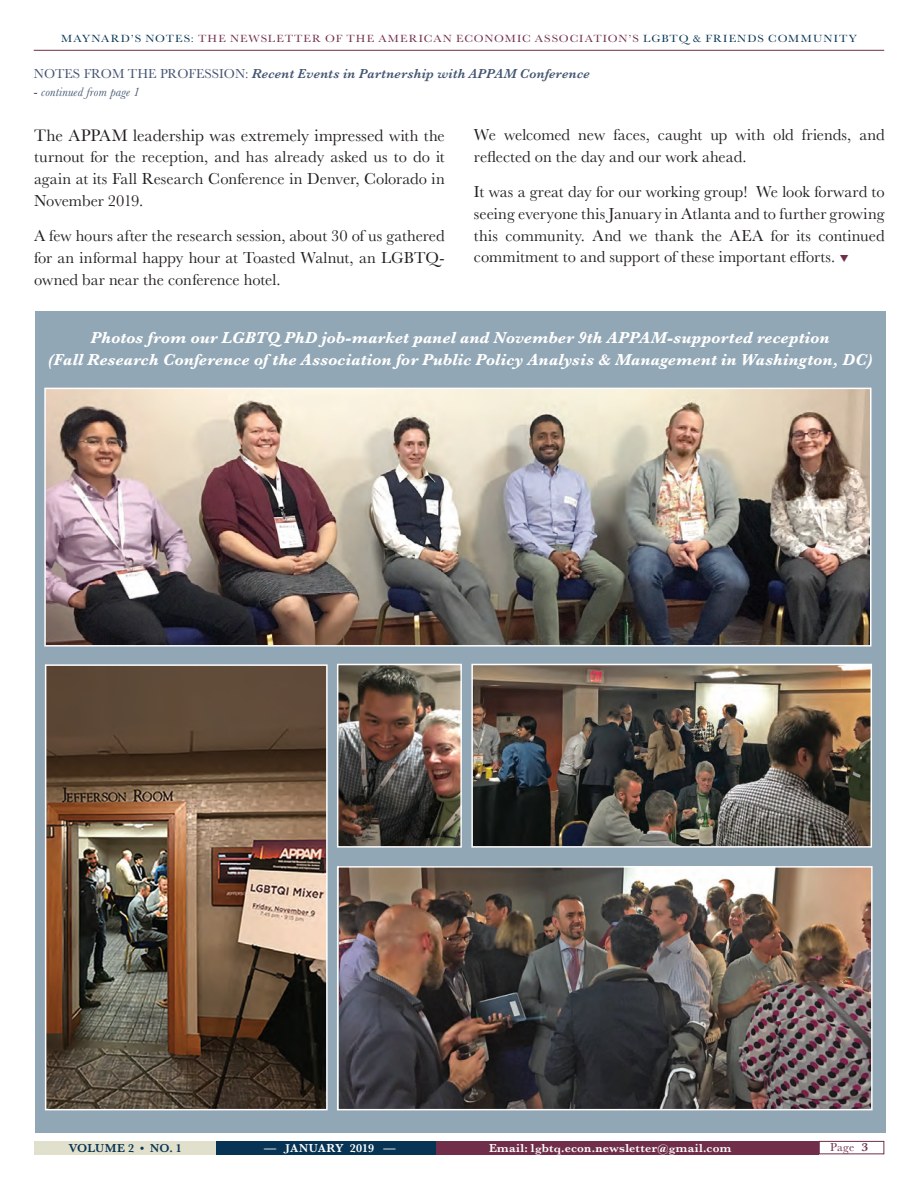
<style>
.page{position:relative;width:918px;height:1188px;background:#fff}
.page>*{position:absolute;margin:0;border:0;box-sizing:border-box;transform-origin:0 0}
.Body_Text{font:17.25px "Baskerville";color:#231f20}
.Body_Text-2{font:16.5px/21.8px "Baskerville";color:#231f20;text-align:justify}
.Body_Text-3{font:italic 700 16.5px/21.8px "Baskerville";letter-spacing:.01em;color:#fff;text-align:center}
.Continued_Section_He{font:italic 600 13.5px "Baskerville";letter-spacing:.02em;color:#435570}
.Continued_Section_He-2{font:italic 12.75px "Baskerville";letter-spacing:.015em;color:#435570}
.t1{font:600 12px "Baskerville";letter-spacing:.025em;color:#fff}
.t2{font:600 12px "Baskerville";letter-spacing:.005em;color:#073454}
.t3{font:12px "Baskerville";color:#712e4a}
.t4{font:10.8px "Baskerville";letter-spacing:.085em;color:#712e4a;scale:1.11 1}
.s1{color:#073454}
.s2{font-weight:400;font-style:normal;color:#445470}
.s3{font-weight:600}
.s4{font-size:16.5px}
.s5{color:#712e4a}
.s6{font-size:10.5px}
.s7{font-size:11.1px}
.s8{font-size:10.2px}
</style>
<div class="page">
<div style="left:34px;top:1141px;width:183px;height:13px;background:#e1e0cc"></div>
<div style="left:435px;top:1141px;width:384px;height:13px;background:#712e4a"></div>
<div style="left:216px;top:1141px;width:220px;height:13px;background:#073454"></div>
<div style="left:819px;top:1141px;width:65px;height:13px;border:1px solid #712e4a"></div>
<hr style="left:34px;top:50px;width:850px;height:1px;background:#712e4a">
<div style="left:35px;top:311px;width:850px;height:821px;background:#92a7b5"></div>
<img style="left:474px;top:667px;width:395px;height:178px">
<div style="left:471px;top:664px;width:401px;height:184px;border:2px solid #fff"></div>
<img style="left:339px;top:868px;width:532px;height:240px">
<div style="left:337px;top:866px;width:536px;height:244px;border:1px solid #fff"></div>
<img style="left:339px;top:666px;width:121px;height:180px">
<div style="left:337px;top:664px;width:125px;height:184px;border:1px solid #fff"></div>
<img style="left:47px;top:391px;width:822px;height:253px">
<div style="left:44px;top:388px;width:828px;height:259px;border:2px solid #fff"></div>
<img style="left:48px;top:667px;width:277px;height:440px">
<div style="left:45px;top:664px;width:283px;height:446px;border:2px solid #fff"></div>
<p class="t4" style="left:61px;top:31px;width:718px"><span class="s1">MAYNARD’S NOTES:</span> THE NEWSLETTER OF THE AMERICAN ECONOMIC ASSOCIATION’S <span class="s1">LGBTQ &amp; FRIENDS COMMUNITY</span></p>
<p class="Continued_Section_He" style="left:34px;top:64px;width:557px"><span class="s2">NOTES FROM THE PROFESSION:</span> Recent Events in Partnership with APPAM Conference</p>
<p class="Continued_Section_He-2" style="left:34px;top:83px;width:107px"><span class="s3">-</span> continued from page 1</p>
<p class="Body_Text" style="left:34px;top:124px;width:412px">The APPAM leadership was extremely impressed <span class="s4">with the</span></p>
<p class="Body_Text-2" style="left:34px;top:146px;width:412px">turnout for the reception, and has already asked us to do it again at its Fall Research Conference in Denver, Colorado in November 2019.</p>
<p class="Body_Text-2" style="left:34px;top:225px;width:412px">A few hours after the research session, about 30 of us gathered for an informal happy hour at Toasted Walnut, an LGBTQ&shy;owned bar near the conference hotel.</p>
<p class="Body_Text-2" style="left:474px;top:124px;width:412px">We welcomed new faces, caught up with old friends, and reflected on the day and our work ahead.</p>
<p class="Body_Text-2" style="left:474px;top:181px;width:412px">It was a great day for our working group! We look forward to seeing everyone this January in Atlanta and to further growing this community. And we thank the AEA for its continued commitment to and support of these important efforts. <span class="s5">❑</span></p>
<p class="Body_Text-3" style="left:48px;top:327px;width:826px">Photos from our LGBTQ PhD job-market panel and November 9th APPAM-supported reception<br>(Fall Research Conference of the Association for Public Policy Analysis &amp; Management in Washington, DC)</p>
<p class="t2" style="left:68px;top:1140px;width:115px">VOLUME 2 • NO. 1</p>
<p class="t1" style="left:489px;top:1140px;width:244px">Email: l<span class="s6">g</span>bt<span class="s6">q</span>.econ.newsletter<span class="s7">@</span><span class="s6">g</span>mail.com</p>
<p class="t3" style="left:830px;top:1139px;width:39px">Page <span class="s3">3</span></p>
<p class="t1" style="left:264px;top:1140px;width:133px">— <span class="s8">J</span>ANUARY 2019 —</p>
</div>
